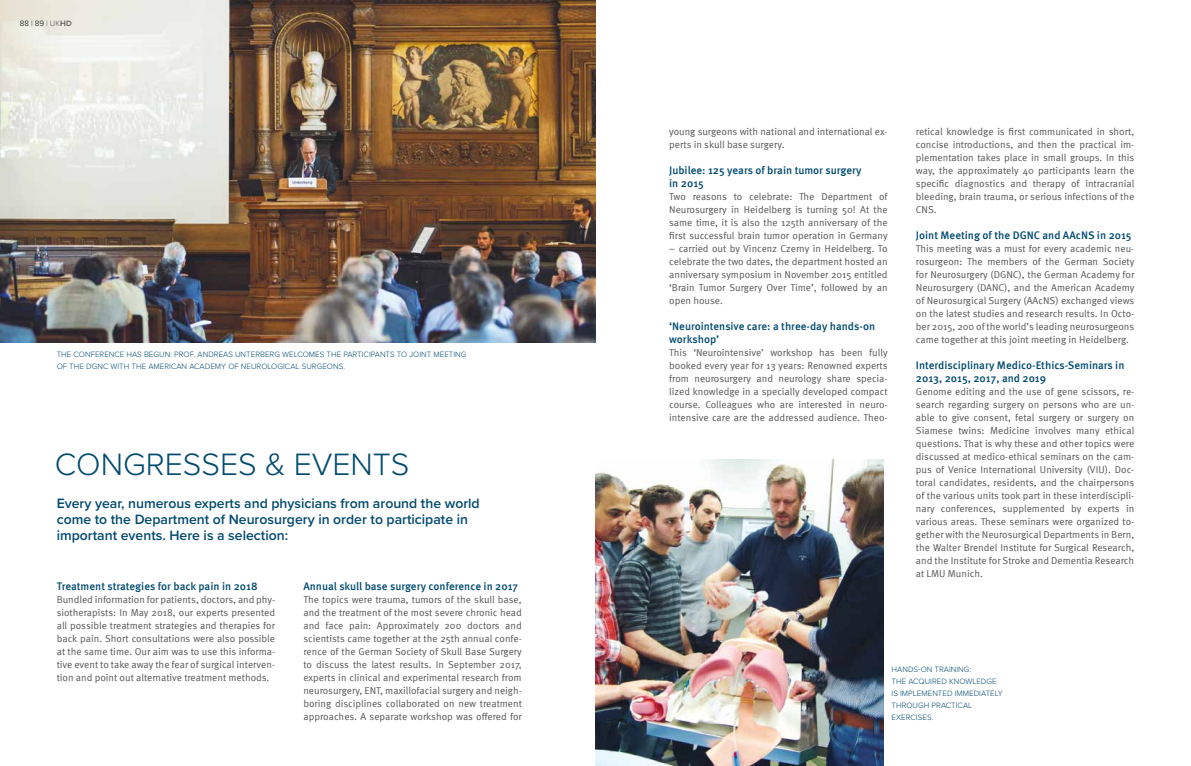
<style>
.page{position:relative;width:1191px;height:766px;background:#fff}
.page>*{position:absolute;margin:0;border:0;box-sizing:border-box;transform-origin:0 0}
.t1{font:300 32px "Proxima Nova";color:#004a6f}
.t2{font:600 14px/16px "Proxima Nova";color:#004a6f}
.t3{font:500 11px/13px "Meta OT";color:#004a6f}
.t4{font:10px/13px "Meta OT";color:#545455;text-align:justify}
.t5{font:300 8px/12px "Proxima Nova";letter-spacing:.005em;color:#004a6f}
.t6{font:300 8px "Proxima Nova";color:#000}
.s1{color:#545455}
.s2{font-weight:600;color:#545455}
</style>
<div class="page">
<img style="left:0;top:0;width:595px;height:343px">
<img style="left:595px;top:460px;width:288px;height:305px">
<p class="t6" style="left:20px;top:18px;width:53px">88 | 89 <span class="s1">| UK</span><span class="s2">HD</span></p>
<p class="t5" style="left:57px;top:347px;width:411px">THE CONFERENCE HAS BEGUN: PROF. ANDREAS UNTERBERG WELCOMES THE PARTICIPANTS TO JOINT MEETING<br>OF THE DGNC WITH THE AMERICAN ACADEMY OF NEUROLOGICAL SURGEONS.</p>
<h1 class="t1" style="left:55px;top:440px;width:356px">CONGRESSES &amp; EVENTS</h1>
<h2 class="t2" style="left:57px;top:495px;width:424px">Every year, numerous experts and physicians from around the world come to the Department of Neurosurgery in order to participate in important events. Here is a selection:</h2>
<p class="t3" style="left:57px;top:579px;width:202px">Treatment strategies for back pain in 2018</p>
<p class="t4" style="left:57px;top:593px;width:220px">Bundled information for patients, doctors, and phy&shy;siotherapists: In May 2018, our experts presented all possible treatment strategies and therapies for back pain. Short consultations were also possible at the same time. Our aim was to use this informa&shy;tive event to take away the fear of surgical interven&shy;tion and point out alternative treatment methods.</p>
<p class="t3" style="left:303px;top:579px;width:216px">Annual skull base surgery conference in 2017</p>
<p class="t4" style="left:303px;top:593px;width:220px">The topics were trauma, tumors of the skull base, and the treatment of the most severe chronic head and face pain: Approximately 200 doctors and scientists came together at the 25th annual confe&shy;rence of the German Society of Skull Base Surgery to discuss the latest results. In September 2017, experts in clinical and experimental research from neurosurgery, ENT, maxillofacial surgery and neigh&shy;boring disciplines collaborated on new treatment approaches. A separate workshop was offered for</p>
<p class="t4" style="left:669px;top:125px;width:220px">young surgeons with national and international ex&shy;perts in skull base surgery.</p>
<p class="t3" style="left:669px;top:163px;width:194px">Jubilee: 125 years of brain tumor surgery in 2015</p>
<p class="t4" style="left:669px;top:190px;width:220px">Two reasons to celebrate: The Department of Neurosurgery in Heidelberg is turning 50! At the same time, it is also the 125th anniversary of the first successful brain tumor operation in Germany</p>
<p class="t4" style="left:669px;top:242px;width:220px">– carried out by Vincenz Czerny in Heidelberg. To celebrate the two dates, the department hosted an anniversary symposium in November 2015 entitled ‘Brain Tumor Surgery Over Time’, followed by an open house.</p>
<p class="t3" style="left:669px;top:319px;width:207px">‘Neurointensive care: a three-day hands-on workshop’</p>
<p class="t4" style="left:669px;top:346px;width:220px;text-align:left">This ‘Neurointensive’ workshop has been fully booked every year for 13 years: Renowned experts from neurosurgery and neurology share specia&shy;lized knowledge in a specially developed compact course. Colleagues who are interested in neuro&shy;intensive care are the addressed audience. Theo-</p>
<p class="t4" style="left:916px;top:125px;width:220px">retical knowledge is first communicated in short, concise introductions, and then the practical im&shy;plementation takes place in small groups. In this way, the approximately 40 participants learn the specific diagnostics and therapy of intracranial bleeding, brain trauma, or serious infections of the CNS.</p>
<p class="t3" style="left:916px;top:228px;width:217px">Joint Meeting of the DGNC and AAcNS in 2015</p>
<p class="t4" style="left:916px;top:242px;width:220px">This meeting was a must for every academic neu&shy;rosurgeon: The members of the German Society for Neurosurgery (DGNC), the German Academy for Neurosurgery (DANC), and the American Academy of Neurosurgical Surgery (AAcNS) exchanged views on the latest studies and research results. In Octo&shy;ber 2015, 200 of the world’s leading neurosurgeons came together at this joint meeting in Heidelberg.</p>
<p class="t3" style="left:916px;top:358px;width:210px">Interdisciplinary Medico-Ethics-Seminars in<br>2013, 2015, 2017, and 2019</p>
<p class="t4" style="left:916px;top:385px;width:220px">Genome editing and the use of gene scissors, re&shy;search regarding surgery on persons who are un&shy;able to give consent, fetal surgery or surgery on Siamese twins: Medicine involves many ethical questions. That is why these and other topics were discussed at medico-ethical seminars on the cam&shy;pus of Venice International University (VIU). Doc&shy;toral candidates, residents, and the chairpersons of the various units took part in these interdiscipli&shy;nary conferences, supplemented by experts in various areas. These seminars were organized to&shy;gether with the Neurosurgical Departments in Bern, the Walter Brendel Institute for Surgical Research, and the Institute for Stroke and Dementia Research at LMU Munich.</p>
<p class="t5" style="left:891px;top:662px;width:113px">HANDS-ON TRAINING:<br>THE ACQUIRED KNOWLEDGE<br>IS IMPLEMENTED IMMEDIATELY<br>THROUGH PRACTICAL<br>EXERCISES.</p>
</div>
